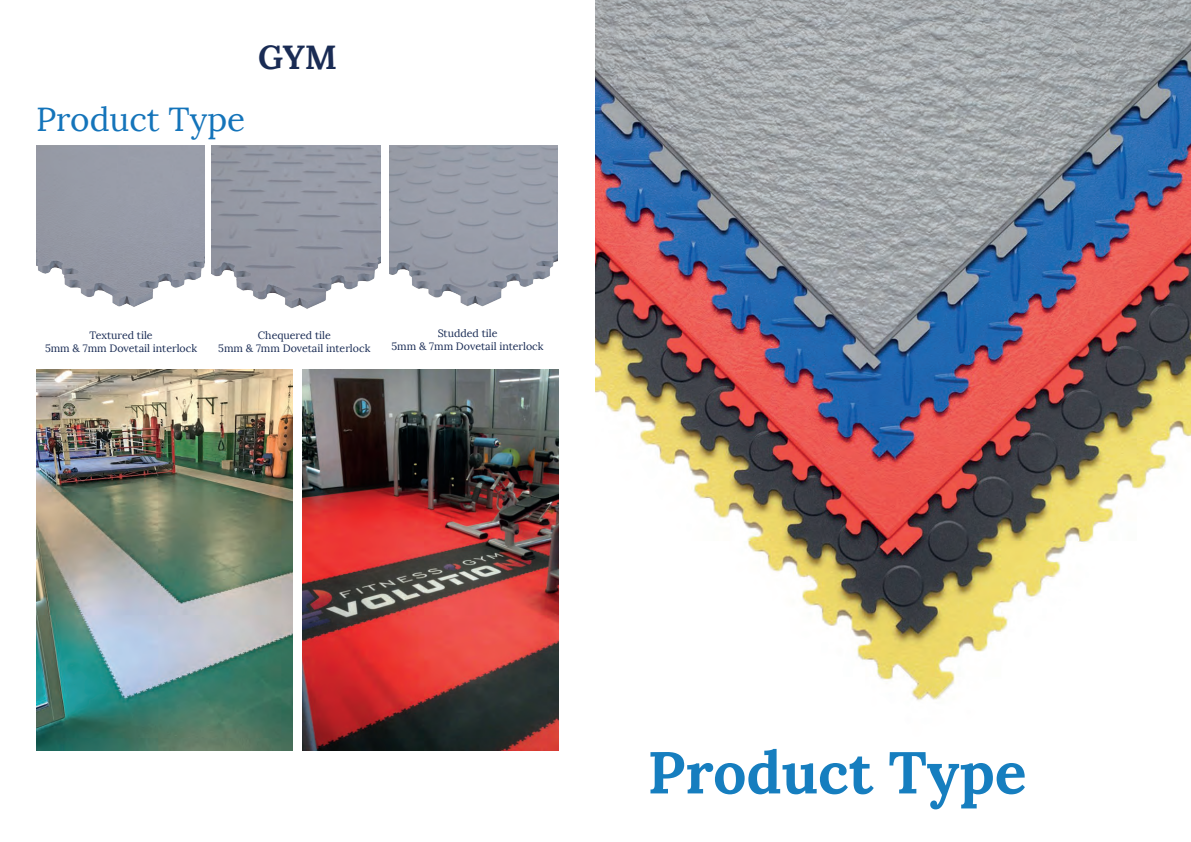
<style>
.page{position:relative;width:1191px;height:842px;background:#fff}
.page>*{position:absolute;margin:0;border:0;box-sizing:border-box;transform-origin:0 0}
.t1{font:700 59px "Lora";color:#167ebf}
.t2{font:33.2px "Lora";color:#1474ba}
.t3{font:700 33.2px "Lora";color:#192b54}
.t4{font:10.6px/12.8px "Lora";color:#192b54;text-align:center}
</style>
<div class="page">
<img style="left:36px;top:146px;width:169px;height:161px">
<img style="left:37px;top:369px;width:256px;height:381px">
<img style="left:302px;top:369px;width:256px;height:381px">
<img style="left:212px;top:146px;width:168px;height:163px">
<img style="left:389px;top:146px;width:169px;height:161px">
<img style="left:595px;top:0;width:596px;height:701px">
<p class="t2" style="left:36px;top:98px;width:211px">Product Type</p>
<p class="t3" style="left:258px;top:36px;width:81px">GYM</p>
<p class="t4" style="left:45px;top:329px;width:154px">Textured tile<br>5mm &amp; 7mm Dovetail interlock</p>
<p class="t4" style="left:218px;top:329px;width:154px">Chequered tile<br>5mm &amp; 7mm Dovetail interlock</p>
<p class="t4" style="left:391px;top:327px;width:154px">Studded tile<br>5mm &amp; 7mm Dovetail interlock</p>
<p class="t1" style="left:647px;top:734px;width:380px">Product Type</p>
</div>
